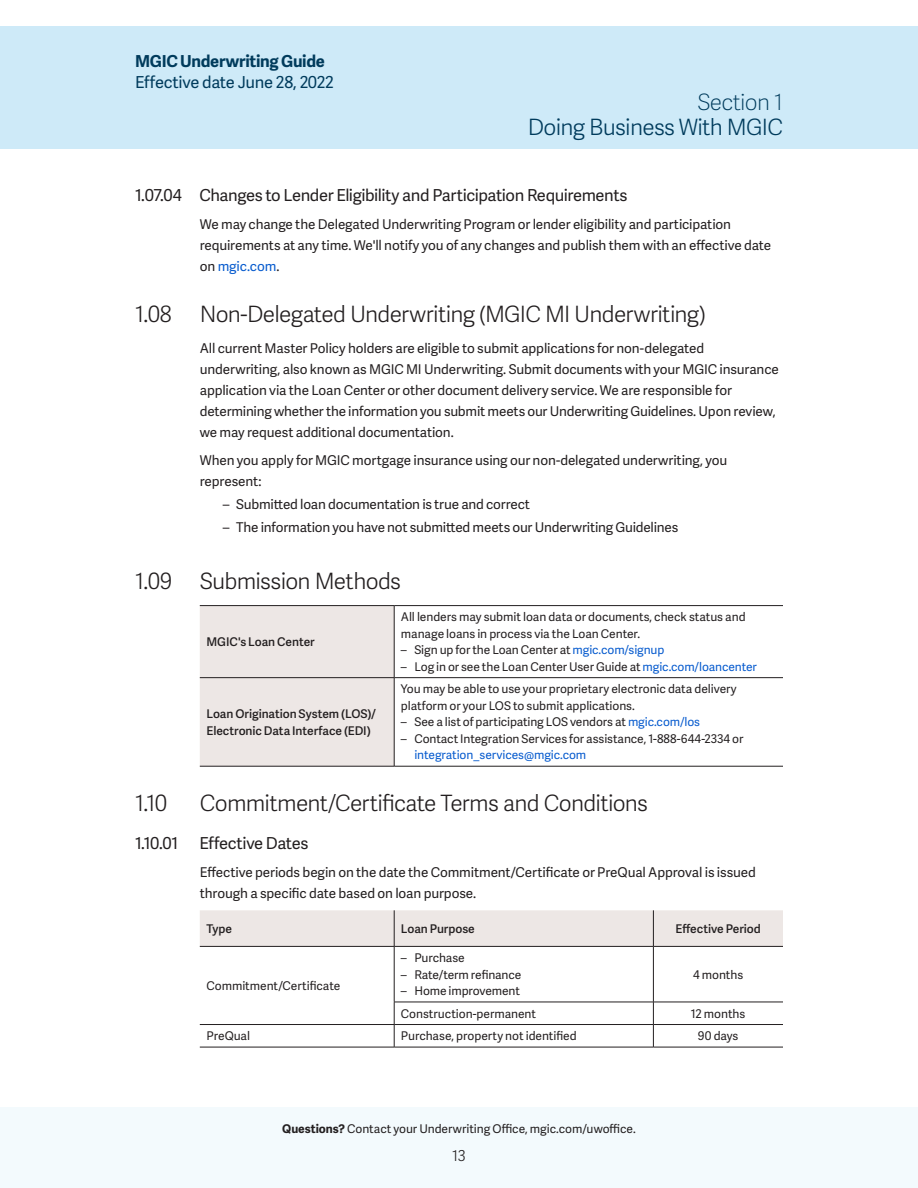
<style>
.page{position:relative;width:918px;height:1188px;background:#fff}
.page>*{position:absolute;margin:0;border:0;box-sizing:border-box;transform-origin:0 0}
.t1{font:300 22.5px "Adelle Sans";letter-spacing:-.03em;color:#231f20}
.t2{font:300 22.5px "Adelle Sans";letter-spacing:-.03em;color:#003b5c}
.t3{font:22.5px "Adelle Sans Th";letter-spacing:-.03em;color:#003b5c}
.Body_Copy{font:16.5px "Adelle Sans";letter-spacing:-.025em;color:#231f20}
.t4{font:16.5px "Adelle Sans";letter-spacing:-.02em;color:#003b5c}
.t5{font:700 16.5px "Adelle Sans";letter-spacing:-.015em;color:#003b5c}
.t6{font:300 15px "Adelle Sans";color:#231f20}
.Body_Copy-2{font:13.5px/21px "Adelle Sans";letter-spacing:-.01em;color:#231f20}
.Table_Copy{font:12px/16.5px "Adelle Sans";letter-spacing:-.005em;color:#231f20}
.Table_Copy-2{font:12px/16.5px "Adelle Sans Sb";letter-spacing:-.005em;color:#231f20}
.Table_Copy_Centered{font:12px "Adelle Sans Sb";letter-spacing:-.005em;color:#231f20}
.Table_Copy_Centered-2{font:12px "Adelle Sans";letter-spacing:-.005em;color:#231f20}
.s1{color:#075bce}
.s2{font-weight:700}
</style>
<div class="page">
<div style="left:0;top:1107px;width:918px;height:81px;background:#f3fafd"></div>
<div style="left:0;top:26px;width:918px;height:123px;background:#ceeaf8"></div>
<div style="left:200px;top:606px;width:194px;height:160px;background:#ede7e5"></div>
<hr style="left:394px;top:606px;width:1px;height:71px;background:#231f20">
<hr style="left:200px;top:677px;width:194px;height:1px;background:#231f20">
<hr style="left:394px;top:677px;width:389px;height:1px;background:#231f20">
<hr style="left:394px;top:678px;width:1px;height:88px;background:#231f20">
<hr style="left:200px;top:605px;width:194px;height:1px;background:#231f20">
<hr style="left:394px;top:605px;width:389px;height:1px;background:#231f20">
<hr style="left:200px;top:766px;width:194px;height:1px;background:#231f20">
<hr style="left:394px;top:766px;width:389px;height:1px;background:#231f20">
<div style="left:200px;top:910px;width:583px;height:36px;background:#ede7e5"></div>
<hr style="left:200px;top:1024px;width:194px;height:1px;background:#231f20">
<hr style="left:394px;top:1024px;width:259px;height:1px;background:#231f20">
<hr style="left:653px;top:1024px;width:130px;height:1px;background:#231f20">
<hr style="left:394px;top:910px;width:1px;height:36px;background:#231f20">
<hr style="left:653px;top:910px;width:1px;height:36px;background:#231f20">
<hr style="left:200px;top:946px;width:194px;height:1px;background:#231f20">
<hr style="left:394px;top:947px;width:1px;height:55px;background:#231f20">
<hr style="left:653px;top:947px;width:1px;height:55px;background:#231f20">
<hr style="left:394px;top:1002px;width:259px;height:1px;background:#231f20">
<svg style="left:394px;top:1002px;width:1px;height:45px"></svg>
<hr style="left:653px;top:1002px;width:130px;height:1px;background:#231f20">
<svg style="left:653px;top:1002px;width:1px;height:45px"></svg>
<hr style="left:394px;top:946px;width:259px;height:1px;background:#231f20">
<hr style="left:653px;top:946px;width:130px;height:1px;background:#231f20">
<hr style="left:200px;top:1047px;width:194px;height:1px;background:#231f20">
<hr style="left:394px;top:1047px;width:259px;height:1px;background:#231f20">
<hr style="left:653px;top:1047px;width:130px;height:1px;background:#231f20">
<p class="t5" style="left:135px;top:49px;width:191px">MGIC Underwriting Guide</p>
<p class="t4" style="left:135px;top:70px;width:200px">Effective date June 28, 2022</p>
<h1 class="t3" style="left:698px;top:86px;width:87px">Section 1</h1>
<h1 class="t2" style="left:528px;top:111px;width:257px">Doing Business With MGIC</h1>
<p class="Body_Copy" style="left:135px;top:184px;width:494px">1.07.04 Changes to Lender Eligibility and Participation Requirements</p>
<p class="Body_Copy-2" style="left:200px;top:213px;width:573px">We may change the Delegated Underwriting Program or lender eligibility and participation requirements at any time. We'll notify you of any changes and publish them with an effective date on <span class="s1">mgic.com</span>.</p>
<h1 class="t1" style="left:135px;top:298px;width:572px">1.08 Non-Delegated Underwriting (MGIC MI Underwriting)</h1>
<p class="Body_Copy-2" style="left:200px;top:337px;width:581px">All current Master Policy holders are eligible to submit applications for non-delegated underwriting, also known as MGIC MI Underwriting. Submit documents with your MGIC insurance application via the Loan Center or other document delivery service. We are responsible for determining whether the information you submit meets our Underwriting Guidelines. Upon review, we may request additional documentation.</p>
<p class="Body_Copy-2" style="left:200px;top:449px;width:529px">When you apply for MGIC mortgage insurance using our non-delegated underwriting, you represent:</p>
<p class="Body_Copy-2" style="left:223px;top:493px;width:309px">– Submitted loan documentation is true and correct</p>
<p class="Body_Copy-2" style="left:223px;top:516px;width:457px">– The information you have not submitted meets our Underwriting Guidelines</p>
<h1 class="t1" style="left:135px;top:565px;width:267px">1.09 Submission Methods</h1>
<p class="Table_Copy-2" style="left:207px;top:633px;width:110px">MGIC's Loan Center</p>
<p class="Table_Copy-2" style="left:207px;top:705px;width:171px">Loan Origination System (LOS)/<br>Electronic Data Interface (EDI)</p>
<p class="Table_Copy" style="left:401px;top:609px;width:346px">All lenders may submit loan data or documents, check status and manage loans in process via the Loan Center.</p>
<p class="Table_Copy" style="left:401px;top:642px;width:265px">– Sign up for the Loan Center at <span class="s1">mgic.com/signup</span></p>
<p class="Table_Copy" style="left:401px;top:658px;width:358px">– Log in or see the Loan Center User Guide at <span class="s1">mgic.com/loancenter</span></p>
<p class="Table_Copy" style="left:401px;top:681px;width:337px">You may be able to use your proprietary electronic data delivery platform or your LOS to submit applications.</p>
<p class="Table_Copy" style="left:401px;top:714px;width:301px">– See a list of participating LOS vendors at <span class="s1">mgic.com/los</span></p>
<p class="Table_Copy" style="left:414px;top:730px;width:330px;text-indent:-14px">– Contact Integration Services for assistance, 1-888-644-2334 or <span class="s1">integration_services@mgic.com</span></p>
<h1 class="t1" style="left:135px;top:787px;width:33px">1.10</h1>
<h1 class="t1" style="left:200px;top:787px;width:450px">Commitment/Certificate Terms and Conditions</h1>
<h2 class="Body_Copy" style="left:135px;top:831px;width:45px">1.10.01</h2>
<h2 class="Body_Copy" style="left:199px;top:831px;width:111px">Effective Dates</h2>
<p class="Body_Copy-2" style="left:200px;top:861px;width:558px">Effective periods begin on the date the Commitment/Certificate or PreQual Approval is issued through a specific date based on loan purpose.</p>
<p class="Table_Copy-2" style="left:207px;top:920px;width:27px">Type</p>
<p class="Table_Copy-2" style="left:401px;top:920px;width:75px">Loan Purpose</p>
<p class="Table_Copy_Centered" style="left:675px;top:920px;width:87px">Effective Period</p>
<p class="Table_Copy" style="left:207px;top:977px;width:135px">Commitment/Certificate</p>
<p class="Table_Copy" style="left:401px;top:949px;width:65px">– Purchase</p>
<p class="Table_Copy" style="left:401px;top:966px;width:122px">– Rate/term refinance</p>
<p class="Table_Copy" style="left:401px;top:982px;width:121px">– Home improvement</p>
<p class="Table_Copy" style="left:693px;top:966px;width:52px">4 months</p>
<p class="Table_Copy" style="left:401px;top:1005px;width:137px">Construction-permanent</p>
<p class="Table_Copy_Centered-2" style="left:691px;top:1005px;width:56px">12 months</p>
<p class="Table_Copy" style="left:207px;top:1027px;width:45px">PreQual</p>
<p class="Table_Copy" style="left:401px;top:1027px;width:177px">Purchase, property not identified</p>
<p class="Table_Copy_Centered-2" style="left:698px;top:1028px;width:42px">90 days</p>
<p class="Table_Copy" style="left:282px;top:1120px;width:355px"><span class="s2">Questions?</span> Contact your Underwriting Office, mgic.com/uwoffice.</p>
<p class="t6" style="left:452px;top:1145px;width:15px">13</p>
</div>
